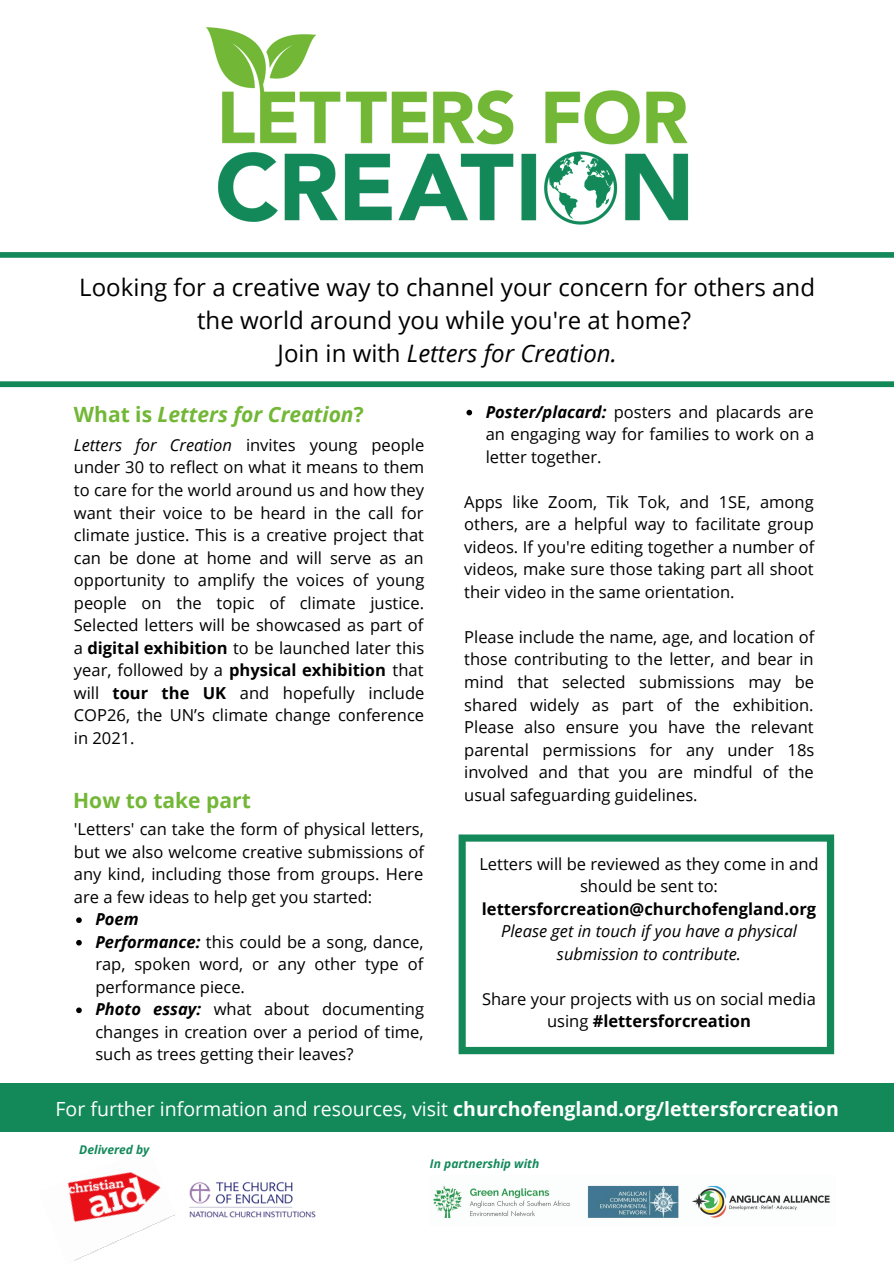
<style>
.page{position:relative;width:894px;height:1264px;background:#fff}
.page>*{position:absolute;margin:0;border:0;box-sizing:border-box;transform-origin:0 0}
.t1{font:24px/32.7px "Open Sans";color:#000;text-align:center}
.t2{font:italic 700 21px "Open Sans";color:#72b736}
.t3{font:700 21px "Open Sans";color:#72b736}
.t4{font:19.5px "Open Sans";color:#fff}
.t5{font:16.5px/22.5px "Open Sans";color:#000;text-align:justify}
.t6{font:italic 16.5px/22.5px "Open Sans";color:#000;text-align:center}
.t7{font:700 16.5px "Open Sans";color:#000}
.t8{font:italic 700 12px "Open Sans";color:#13895a}
.s1{font-style:italic}
.s2{font-style:normal}
.s3{font-weight:700;font-style:italic}
.s4{font-weight:700}
</style>
<div class="page">
<img style="left:67px;top:1172px;width:109px;height:89px">
<img style="left:189px;top:1181px;width:127px;height:37px">
<img style="left:432px;top:1185px;width:398px;height:33px">
<img style="left:206px;top:27px;width:483px;height:198px">
<svg style="left:0;top:252px;width:893px;height:135px"></svg>
<svg style="left:466px;top:410px;width:6px;height:5px"></svg>
<div style="left:0;top:1083px;width:893px;height:49px;background:#13895a"></div>
<svg style="left:458px;top:834px;width:375px;height:220px"></svg>
<svg style="left:76px;top:917px;width:6px;height:6px"></svg>
<svg style="left:76px;top:939px;width:6px;height:6px"></svg>
<svg style="left:76px;top:1007px;width:6px;height:6px"></svg>
<h1 class="t1" style="left:79px;top:271px;width:737px">Looking for a creative way to channel your concern for others and the world around you while you're at home?<br>Join in with <span class="s1">Letters for Creation.</span></h1>
<p class="t2" style="left:74px;top:399px;width:291px"><span class="s2">What is</span> Letters for Creation<span class="s2">?</span></p>
<p class="t5" style="left:485px;top:400px;width:330px"><span class="s3">Poster/placard:</span> posters and placards are an engaging way for families to work on a letter together.</p>
<p class="t5" style="left:464px;top:490px;width:351px">Apps like Zoom, Tik Tok, and 1SE, among others, are a helpful way to facilitate group videos. If you're editing together a number of videos, make sure those taking part all shoot their video in the same orientation.</p>
<p class="t5" style="left:464px;top:625px;width:351px">Please include the name, age, and location of those contributing to the letter, and bear in mind that selected submissions may be shared widely as part of the exhibition.<br>Please also ensure you have the relevant parental permissions for any under 18s involved and that you are mindful of the usual safeguarding guidelines.</p>
<p class="t5" style="left:74px;top:433px;width:352px"><span class="s1">Letters for Creation</span> invites young people under 30 to reflect on what it means to them to care for the world around us and how they want their voice to be heard in the call for climate justice. This is a creative project that can be done at home and will serve as an opportunity to amplify the voices of young people on the topic of climate justice.<br>Selected letters will be showcased as part of a <span class="s4">digital exhibition</span> to be launched later this year, followed by a <span class="s4">physical exhibition</span> that will <span class="s4">tour the UK</span> and hopefully include COP26, the UN’s climate change conference in 2021.</p>
<p class="t3" style="left:73px;top:785px;width:179px">How to take part</p>
<p class="t5" style="left:74px;top:817px;width:351px">'Letters' can take the form of physical letters, but we also welcome creative submissions of any kind, including those from groups. Here are a few ideas to help get you started:</p>
<p class="t5" style="left:95px;top:907px;width:330px;text-align:left"><span class="s3">Poem<br>Performance:</span> this could be a song, dance, rap, spoken word, or any other type of performance piece.<br><span class="s3">Photo essay:</span> what about documenting changes in creation over a period of time, such as trees getting their leaves?</p>
<p class="t5" style="left:479px;top:852px;width:340px;text-align:center">Letters will be reviewed as they come in and should be sent to:</p>
<p class="t7" style="left:482px;top:897px;width:335px">lettersforcreation@churchofengland.org</p>
<p class="t6" style="left:501px;top:919px;width:297px">Please get in touch if you have a physical submission to contribute.</p>
<p class="t5" style="left:482px;top:987px;width:335px;text-align:center">Share your projects with us on social media using <span class="s4">#lettersforcreation</span></p>
<p class="t4" style="left:55px;top:1094px;width:784px">For further information and resources, visit <span class="s4">churchofengland.org/lettersforcreation</span></p>
<p class="t8" style="left:79px;top:1141px;width:72px">Delivered by</p>
<p class="t8" style="left:430px;top:1155px;width:111px">In partnership with</p>
</div>
